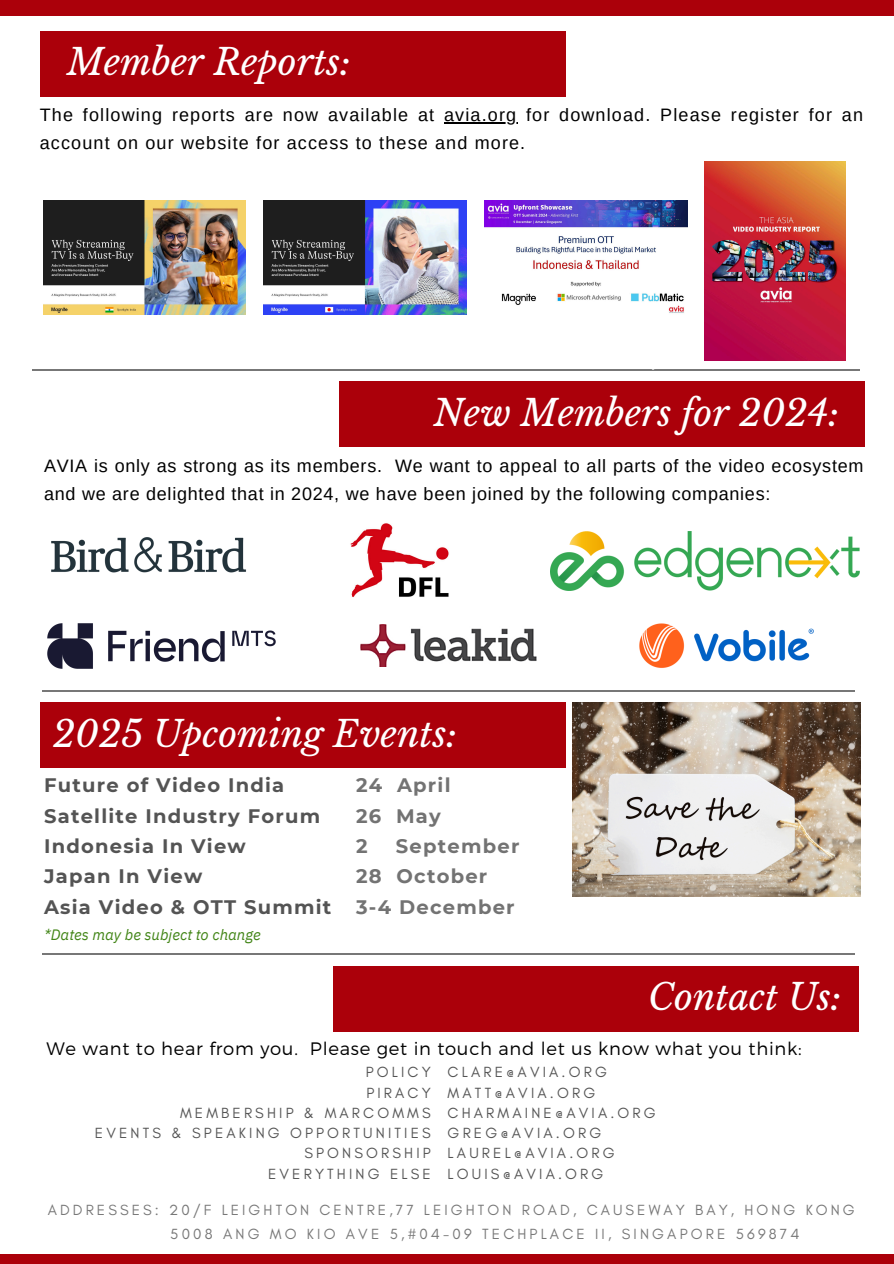
<style>
.page{position:relative;width:894px;height:1264px;background:#fff}
.page>*{position:absolute;margin:0;border:0;box-sizing:border-box;transform-origin:0 0}
.t1{font:italic 36px "Libre Baskerville";color:#fff}
.t2{font:700 19.5px/30.3px "Montserrat";letter-spacing:.065em;color:#545454}
.t3{font:700 19.5px/30.3px "Montserrat";letter-spacing:.065em;color:#737373}
.t4{font:18px/28.2px "Arimo";letter-spacing:.04em;color:#000}
.t5{font:18px/28.2px "Arimo";letter-spacing:.065em;color:#000}
.t6{font:300 18px "Montserrat";letter-spacing:.04em;color:#000}
.t7{font:15px/20.2px "Glacial Indifference";letter-spacing:.21em;color:#545454}
.t8{font:15px "Glacial Indifference";letter-spacing:.205em;color:#777}
.t9{font:italic 15px "IBM Plex Sans";color:#428517}
</style>
<div class="page">
<hr style="left:42px;top:690px;width:812px;height:1px;background:#777">
<div style="left:40px;top:31px;width:525px;height:65px;background:#ab000a"></div>
<div style="left:40px;top:702px;width:525px;height:66px;background:#ab000a"></div>
<div style="left:333px;top:965px;width:526px;height:66px;background:#ab000a"></div>
<hr style="left:42px;top:953px;width:812px;height:1px;background:#777">
<div style="left:0;top:1254px;width:893px;height:9px;background:#ab000a"></div>
<img style="left:572px;top:702px;width:287px;height:194px">
<hr style="left:33px;top:369px;width:826px;height:1px;background:#777">
<div style="left:338px;top:381px;width:526px;height:66px;background:#ab000a"></div>
<div style="left:0;top:0;width:893px;height:16px;background:#ab000a"></div>
<img style="left:43px;top:201px;width:203px;height:113px">
<img style="left:264px;top:201px;width:202px;height:113px">
<img style="left:47px;top:623px;width:229px;height:46px">
<img style="left:350px;top:523px;width:99px;height:74px">
<img style="left:51px;top:537px;width:195px;height:35px">
<img style="left:639px;top:623px;width:175px;height:45px">
<img style="left:360px;top:625px;width:176px;height:41px">
<img style="left:550px;top:532px;width:309px;height:58px">
<img style="left:484px;top:201px;width:203px;height:112px">
<img style="left:704px;top:161px;width:141px;height:199px">
<hr style="left:444px;top:122px;width:73px;height:1px;background:#000">
<h3 class="t1" style="left:67px;top:40px;width:285px">Member Reports:</h3>
<p class="t5" style="left:40px;top:101px;width:396px">The following reports are now available at</p>
<p class="t5" style="left:40px;top:101px;width:824px;text-indent:404px">avia.org for download. Please register for an account on our website for access to these and more.</p>
<p class="t1" style="left:433px;top:391px;width:407px">New Members for 2024:</p>
<h1 class="t4" style="left:44px;top:452px;width:820px">AVIA is only as strong as its members. We want to appeal to all parts of the video ecosystem and we are delighted that in 2024, we have been joined by the following companies:</h1>
<p class="t1" style="left:53px;top:712px;width:406px">2025 Upcoming Events:</p>
<p class="t2" style="left:44px;top:770px;width:289px">Future of Video India<br>Satellite Industry Forum<br>Indonesia In View<br>Japan In View<br>Asia Video &amp; OTT Summit</p>
<p class="t3" style="left:356px;top:770px;width:96px">24 April<br>26 May<br>2</p>
<p class="t3" style="left:356px;top:830px;width:165px;text-indent:40px">September<br>28 October<br>3-4 December</p>
<p class="t9" style="left:44px;top:924px;width:218px">*Dates may be subject to change</p>
<p class="t1" style="left:647px;top:975px;width:195px">Contact Us:</p>
<p class="t6" style="left:47px;top:1036px;width:756px">We want to hear from you. Please get in touch and let us know what you think:</p>
<p class="t7" style="left:366px;top:1061px;width:66px">POLICY</p>
<h1 class="t7" style="left:366px;top:1082px;width:66px">PIRACY</h1>
<p class="t7" style="left:180px;top:1102px;width:252px">MEMBERSHIP &amp; MARCOMMS</p>
<p class="t7" style="left:95px;top:1122px;width:337px">EVENTS &amp; SPEAKING OPPORTUNITIES</p>
<p class="t7" style="left:268px;top:1142px;width:164px;text-align:right">SPONSORSHIP<br>EVERYTHING ELSE</p>
<h3 class="t7" style="left:447px;top:1061px;width:161px">CLARE@AVIA.ORG<br>MATT@AVIA.ORG</h3>
<p class="t7" style="left:447px;top:1102px;width:209px">CHARMAINE@AVIA.ORG</p>
<p class="t7" style="left:447px;top:1122px;width:168px">GREG@AVIA.ORG<br>LAUREL@AVIA.ORG<br>LOUIS@AVIA.ORG</p>
<h1 class="t8" style="left:48px;top:1200px;width:808px">ADDRESSES: 20/F LEIGHTON CENTRE,77 LEIGHTON ROAD, CAUSEWAY BAY, HONG KONG</h1>
<p class="t8" style="left:170px;top:1224px;width:630px">5008 ANG MO KIO AVE 5,#04-09 TECHPLACE II, SINGAPORE 569874</p>
</div>
